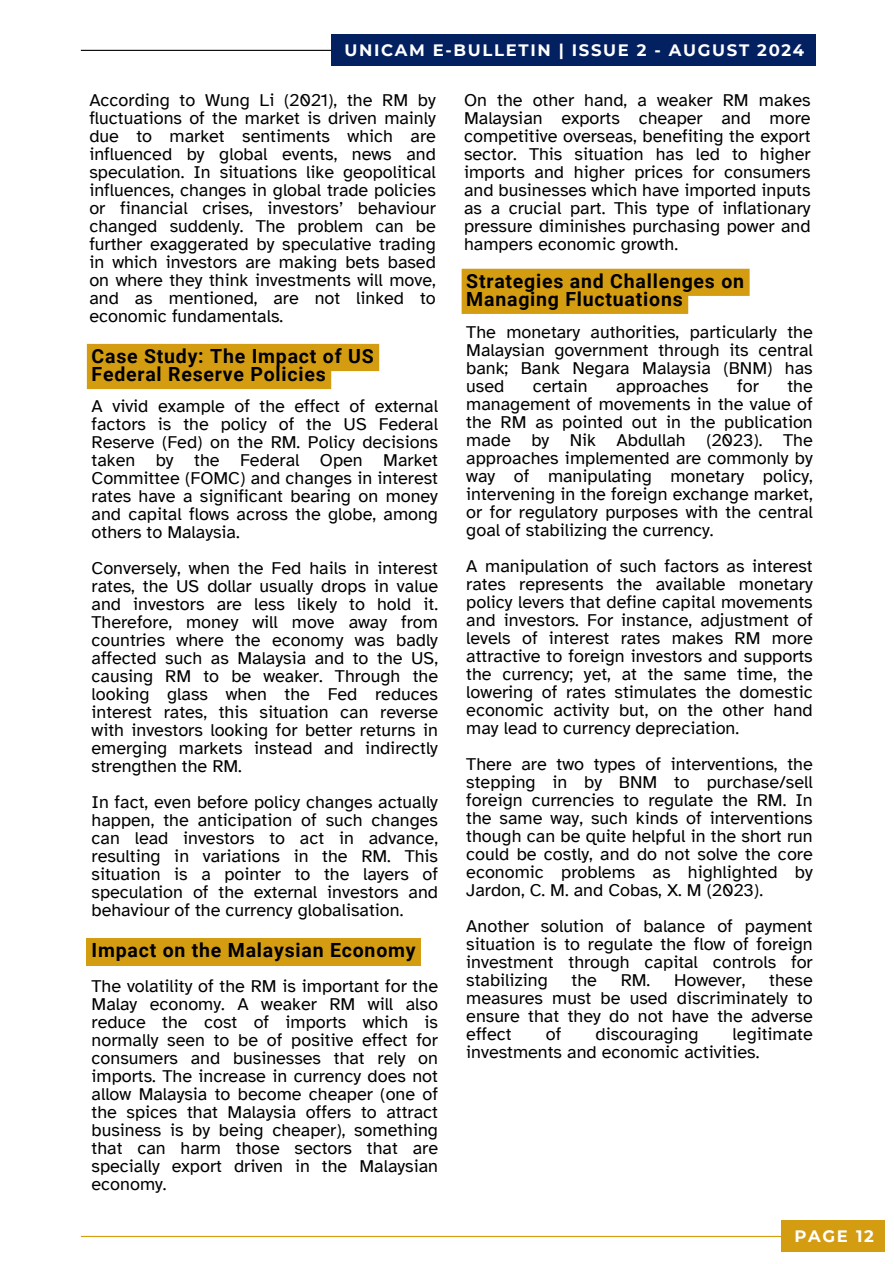
<style>
.page{position:relative;width:894px;height:1264px;background:#fff}
.page>*{position:absolute;margin:0;border:0;box-sizing:border-box;transform-origin:0 0}
.t1{font:700 19.5px/18px "Roboto";letter-spacing:.04em;color:#000}
.t2{font:18px/18px "Atkinson Hyperlegible";color:#000;text-align:justify}
.t3{font:700 16.5px "Montserrat";letter-spacing:.1em;color:#fff}
</style>
<div class="page">
<hr style="left:81px;top:50px;width:731px;height:1px;background:#000">
<hr style="left:81px;top:1235px;width:731px;height:1px;background:#d49d11">
<div style="left:331px;top:35px;width:484px;height:31px;background:#032060"></div>
<div style="left:781px;top:1220px;width:104px;height:32px;background:#d49d11"></div>
<div style="left:87px;top:344px;width:292px;height:45px;background:#d49d11"></div>
<div style="left:87px;top:938px;width:334px;height:27px;background:#d49d11"></div>
<svg style="left:461px;top:269px;width:288px;height:45px;background:#d7a526"></svg>
<p class="t3" style="left:344px;top:40px;width:461px">UNICAM E-BULLETIN | ISSUE 2 - AUGUST 2024</p>
<h2 class="t2" style="left:89px;top:91px;width:348px">According to Wung Li (2021), the RM by fluctuations of the market is driven mainly due to market sentiments which are influenced by global events, news and speculation. In situations like geopolitical influences, changes in global trade policies or financial crises, investors’ behaviour changed suddenly. The problem can be further exaggerated by speculative trading in which investors are making bets based on where they think investments will move, and as mentioned, are not linked to economic fundamentals.</h2>
<h2 class="t1" style="left:91px;top:347px;width:283px">Case Study: The Impact of US<br>Federal Reserve Policies</h2>
<h2 class="t2" style="left:91px;top:397px;width:348px">A vivid example of the effect of external factors is the policy of the US Federal Reserve (Fed) on the RM. Policy decisions taken by the Federal Open Market Committee (FOMC) and changes in interest rates have a significant bearing on money and capital flows across the globe, among others to Malaysia.</h2>
<h2 class="t2" style="left:91px;top:559px;width:348px">Conversely, when the Fed hails in interest rates, the US dollar usually drops in value and investors are less likely to hold it.<br>Therefore, money will move away from countries where the economy was badly affected such as Malaysia and to the US, causing RM to be weaker. Through the looking glass when the Fed reduces interest rates, this situation can reverse with investors looking for better returns in emerging markets instead and indirectly strengthen the RM.</h2>
<h1 class="t2" style="left:91px;top:793px;width:348px">In fact, even before policy changes actually happen, the anticipation of such changes can lead investors to act in advance, resulting in variations in the RM. This situation is a pointer to the layers of speculation of the external investors and behaviour of the currency globalisation.</h1>
<h2 class="t1" style="left:91px;top:941px;width:325px">Impact on the Malaysian Economy</h2>
<h1 class="t2" style="left:91px;top:976px;width:348px">The volatility of the RM is important for the Malay economy. A weaker RM will also reduce the cost of imports which is normally seen to be of positive effect for consumers and businesses that rely on imports. The increase in currency does not allow Malaysia to become cheaper (one of the spices that Malaysia offers to attract business is by being cheaper), something that can harm those sectors that are specially export driven in the Malaysian economy.</h1>
<h1 class="t2" style="left:464px;top:91px;width:348px">On the other hand, a weaker RM makes Malaysian exports cheaper and more competitive overseas, benefiting the export sector. This situation has led to higher imports and higher prices for consumers and businesses which have imported inputs as a crucial part. This type of inflationary pressure diminishes purchasing power and hampers economic growth.</h1>
<h2 class="t1" style="left:466px;top:272px;width:279px">Strategies and Challenges on<br>Managing Fluctuations</h2>
<h2 class="t2" style="left:466px;top:323px;width:348px">The monetary authorities, particularly the Malaysian government through its central bank; Bank Negara Malaysia (BNM) has used</h2>
<h2 class="t2" style="left:532px;top:377px;width:56px">certain</h2>
<h2 class="t2" style="left:616px;top:377px;width:94px">approaches</h2>
<h2 class="t2" style="left:737px;top:377px;width:23px">for</h2>
<h2 class="t2" style="left:466px;top:377px;width:348px;text-indent:321px">the management of movements in the value of the RM as pointed out in the publication made by Nik Abdullah (2023). The approaches implemented are commonly by way of manipulating monetary policy, intervening in the foreign exchange market, or for regulatory purposes with the central goal of stabilizing the currency.</h2>
<h2 class="t2" style="left:466px;top:557px;width:348px">A manipulation of such factors as interest rates represents the available monetary policy levers that define capital movements and investors. For instance, adjustment of levels of interest rates makes RM more attractive to foreign investors and supports the currency; yet, at the same time, the lowering of rates stimulates the domestic economic activity but, on the other hand may lead to currency depreciation.</h2>
<h2 class="t2" style="left:466px;top:755px;width:348px">There are two types of interventions, the stepping in by BNM to purchase/sell foreign currencies to regulate the RM. In the same way, such kinds of interventions though can be quite helpful in the short run could be costly, and do not solve the core economic problems as highlighted by Jardon, C. M. and Cobas, X. M (2023).</h2>
<p class="t2" style="left:466px;top:917px;width:348px">Another solution of balance of payment situation is to regulate the flow of foreign investment through capital controls for stabilizing</p>
<p class="t2" style="left:466px;top:971px;width:348px;text-indent:303px">these measures must be used discriminately to ensure that they do not have the adverse effect</p>
<p class="t2" style="left:571px;top:971px;width:27px">the</p>
<p class="t2" style="left:620px;top:971px;width:126px">RM. However,</p>
<p class="t2" style="left:466px;top:1025px;width:348px;text-indent:266px">legitimate investments and economic activities.</p>
<p class="t2" style="left:545px;top:1025px;width:17px">of</p>
<p class="t2" style="left:595px;top:1025px;width:104px">discouraging</p>
<h2 class="t3" style="left:794px;top:1226px;width:81px">PAGE 12</h2>
</div>
